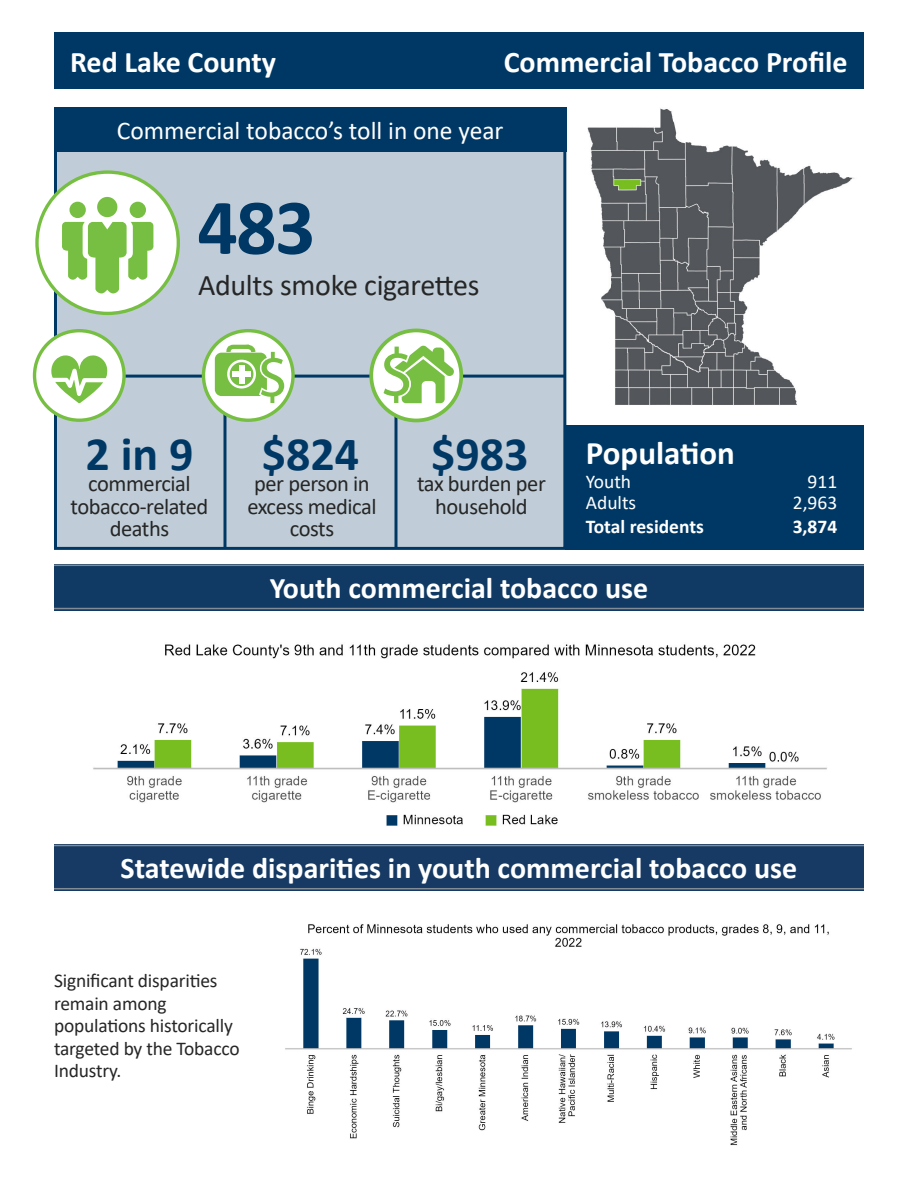
<style>
.page{position:relative;width:918px;height:1188px;background:#fff}
.page>*{position:absolute;margin:0;border:0;box-sizing:border-box;transform-origin:0 0}
.big_adult_smokers___text{font:700 79.5px "Calibri";color:#003865}
.t1{font:68.7px "Myriad Pro";color:#77bf42}
.t2{font:62.25px "Myriad Pro";color:#77bf42}
.big_toll_numbers{font:700 48px "Calibri";color:#003865}
.heading_1{font:700 33px "Calibri";color:#fff}
.heading{font:700 30px "Calibri";color:#fff}
.title_right__H1{font:700 30px "Calibri";color:#fff}
.adult_smokers_text{font:30px "Calibri";letter-spacing:-.01em;color:#262626}
.title_left__H1{font:700 30px "Calibri";color:#fff}
.heading_1_front{font:25.5px "Calibri";color:#fff}
.toll_text{font:22.5px/22.5px "Calibri";letter-spacing:-.02em;color:#262626;text-align:center}
.text{font:19.5px/22.5px "Calibri";letter-spacing:-.01em;color:#262626}
.pop_text{font:19.5px "Calibri";color:#fff}
.text-2{font:700 19.5px "Calibri";color:#fff}
</style>
<div class="page">
<img style="left:587px;top:108px;width:268px;height:297px">
<div style="left:566px;top:425px;width:298px;height:125px;background:#003865"></div>
<div style="left:56px;top:109px;width:509px;height:439px;background:#c0cdd8"></div>
<hr style="left:223px;top:375px;width:3px;height:173px;background:#003865">
<hr style="left:54px;top:375px;width:512px;height:3px;background:#003865">
<svg style="left:203px;top:331px;width:90px;height:89px;background:#e9f4e1"></svg>
<div style="left:202px;top:329px;width:93px;height:93px;border:3px solid #77bf42;border-radius:50%"></div>
<div style="left:215px;top:353px;width:52px;height:43px;background:#77bf42;border-radius:7px"></div>
<svg style="left:224px;top:342px;width:63px;height:64px"></svg>
<div style="left:35px;top:331px;width:89px;height:89px;background:#fff;border-radius:50%"></div>
<div style="left:33px;top:329px;width:93px;height:93px;border:3px solid #77bf42;border-radius:50%"></div>
<svg style="left:51px;top:355px;width:56px;height:49px"></svg>
<div style="left:54px;top:107px;width:512px;height:45px;background:#003865"></div>
<svg style="left:35px;top:170px;width:145px;height:145px;background:#e8f4e0"></svg>
<div style="left:97px;top:197px;width:20px;height:20px;background:#77bf42;border-radius:50%"></div>
<div style="left:130px;top:202px;width:16px;height:16px;background:#77bf42;border-radius:50%"></div>
<div style="left:69px;top:202px;width:17px;height:16px;background:#77bf42;border-radius:50%"></div>
<svg style="left:62px;top:222px;width:92px;height:71px;background:#a5d482"></svg>
<div style="left:54px;top:32px;width:512px;height:57px;background:#003865"></div>
<hr style="left:395px;top:378px;width:3px;height:170px;background:#003865">
<svg style="left:371px;top:330px;width:90px;height:90px"></svg>
<div style="left:369px;top:329px;width:94px;height:93px;border:4px solid #77bf42;border-radius:50%"></div>
<svg style="left:379px;top:343px;width:75px;height:63px;background:#c0deae"></svg>
<div style="left:468px;top:32px;width:396px;height:57px;background:#003865"></div>
<div style="left:54px;top:565px;width:810px;height:46px;background:#103a63"></div>
<hr style="left:54px;top:565px;width:810px;height:1px;background:#838c95">
<hr style="left:54px;top:608px;width:810px;height:1px;background:#838c95">
<div style="left:54px;top:845px;width:809px;height:46px;background:#163a64"></div>
<hr style="left:54px;top:845px;width:810px;height:1px;background:#838c95">
<hr style="left:54px;top:888px;width:810px;height:1px;background:#838c95">
<img style="left:93px;top:644px;width:734px;height:182px">
<img style="left:285px;top:924px;width:567px;height:222px">
<h1 class="title_left__H1" style="left:70px;top:41px;width:207px">Red Lake County</h1>
<h1 class="title_right__H1" style="left:504px;top:41px;width:345px">Commercial Tobacco Profile</h1>
<h1 class="heading_1_front" style="left:117px;top:113px;width:388px">Commercial tobacco’s toll in one year</h1>
<p class="big_adult_smokers___text" style="left:198px;top:171px;width:119px">483</p>
<p class="adult_smokers_text" style="left:198px;top:264px;width:283px">Adults smoke cigarettes</p>
<p class="t2" style="left:257px;top:338px;width:33px">$</p>
<p class="t1" style="left:379px;top:332px;width:37px">$</p>
<p class="big_toll_numbers" style="left:86px;top:420px;width:109px">2 in 9</p>
<p class="big_toll_numbers" style="left:431px;top:420px;width:99px">$983</p>
<p class="toll_text" style="left:247px;top:472px;width:131px">per person in excess medical costs</p>
<p class="big_toll_numbers" style="left:262px;top:420px;width:99px">$824</p>
<p class="toll_text" style="left:71px;top:472px;width:139px">commercial tobacco-related deaths</p>
<p class="toll_text" style="left:417px;top:472px;width:130px">tax burden per household</p>
<h1 class="heading_1" style="left:586px;top:430px;width:151px">Population</h1>
<p class="pop_text" style="left:586px;top:468px;width:47px">Youth</p>
<p class="pop_text" style="left:808px;top:468px;width:31px">911</p>
<p class="pop_text" style="left:586px;top:489px;width:52px">Adults</p>
<p class="pop_text" style="left:793px;top:489px;width:46px">2,963</p>
<p class="text-2" style="left:586px;top:513px;width:120px">Total residents</p>
<p class="text-2" style="left:793px;top:513px;width:46px">3,874</p>
<h1 class="heading" style="left:270px;top:567px;width:380px">Youth commercial tobacco use</h1>
<h1 class="heading" style="left:121px;top:847px;width:678px">Statewide disparities in youth commercial tobacco use</h1>
<p class="text" style="left:54px;top:969px;width:187px">Significant disparities remain among populations historically targeted by the Tobacco<br>Industry.</p>
</div>
